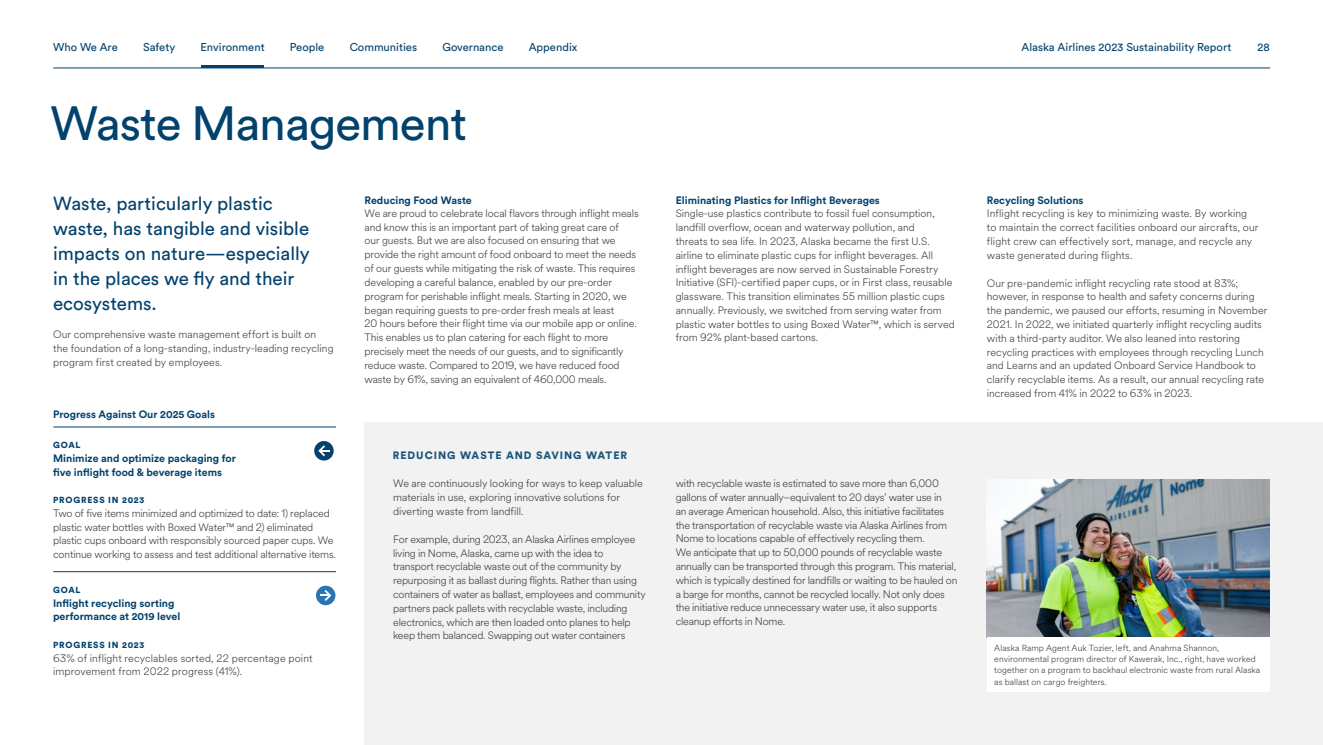
<style>
.page{position:relative;width:1323px;height:745px;background:#fff}
.page>*{position:absolute;margin:0;border:0;box-sizing:border-box;transform-origin:0 0}
.t1{font:47.5px "Circular Std";letter-spacing:-.02em;color:#02426d}
.t2{font:18.75px/25px "Circular Std";color:#02426d}
.t3{font:11.25px "Circular Std";color:#02426d}
.t4{font:300 10.62px/13.8px "Circular Spotify Text";letter-spacing:-.01em;color:#3c3c3b}
.t5{font:300 10.62px/13.8px "Circular Spotify Text";letter-spacing:.01em;color:#3c3c3b}
.t6{font:700 10.62px/13.8px "Circular Std";color:#02426d}
.t7{font:900 10.62px "Circular Std";letter-spacing:.09em;color:#1b557c}
.t8{font:300 8.75px/11.2px "Circular Spotify Text";letter-spacing:.01em;color:#3c3c3b}
.t9{font:900 8.75px "Circular Std";letter-spacing:.09em;color:#02426d}
.s1{font-family:"AS Circular"}
</style>
<div class="page">
<hr style="left:53px;top:571px;width:283px;height:1px;background:#02426d">
<div style="left:316px;top:585px;width:19px;height:19px;background:#2875b5;border-radius:50%"></div>
<svg style="left:320px;top:590px;width:11px;height:10px"></svg>
<hr style="left:53px;top:426px;width:283px;height:1px;background:#02426d">
<div style="left:314px;top:441px;width:20px;height:19px;background:#02426d;border-radius:50%"></div>
<svg style="left:318px;top:445px;width:12px;height:11px"></svg>
<div style="left:364px;top:422px;width:959px;height:322px;background:#f2f2f2"></div>
<img style="left:987px;top:479px;width:283px;height:157px">
<div style="left:987px;top:636px;width:283px;height:55px;background:#fff"></div>
<hr style="left:53px;top:68px;width:1217px;height:1px;background:#02426d">
<hr style="left:201px;top:65px;width:63px;height:3px;background:#02426d">
<p class="t3" style="left:53px;top:40px;width:66px">Who We Are</p>
<p class="t3" style="left:143px;top:40px;width:34px">Safety</p>
<p class="t3" style="left:201px;top:40px;width:66px">Environment</p>
<p class="t3" style="left:290px;top:40px;width:36px">People</p>
<p class="t3" style="left:350px;top:40px;width:69px">Communities</p>
<p class="t3" style="left:442px;top:40px;width:63px">Governance</p>
<p class="t3" style="left:529px;top:40px;width:50px">Appendix</p>
<p class="t3" style="left:1021px;top:40px;width:211px">Alaska Airlines 2023 Sustainability Report</p>
<p class="t3" style="left:1257px;top:40px;width:14px">28</p>
<h1 class="t1" style="left:50px;top:94px;width:418px">Waste Management</h1>
<h2 class="t2" style="left:53px;top:191px;width:258px">Waste, particularly plastic waste, has tangible and visible impacts on nature—especially in the places we fly and their ecosystems.</h2>
<p class="t4" style="left:53px;top:328px;width:282px">Our comprehensive waste management effort is built on the foundation of a long-standing, industry-leading recycling program first created by employees.</p>
<p class="t6" style="left:53px;top:407px;width:163px">Progress Against Our 2025 Goals</p>
<p class="t9" style="left:53px;top:439px;width:29px">GOAL</p>
<p class="t6" style="left:53px;top:451px;width:184px">Minimize and optimize packaging for five inflight food &amp; beverage items</p>
<p class="t9" style="left:53px;top:494px;width:93px">PROGRESS IN 2023</p>
<p class="t4" style="left:53px;top:506px;width:284px">Two of five items minimized and optimized to date: 1) replaced plastic water bottles with Boxed Water™ and 2) eliminated plastic cups onboard with responsibly sourced paper cups. We continue working to assess and test additional alternative items.</p>
<p class="t9" style="left:53px;top:583px;width:29px">GOAL</p>
<p class="t6" style="left:53px;top:595px;width:129px">Inflight recycling sorting performance at 2019 level</p>
<p class="t9" style="left:53px;top:638px;width:93px">PROGRESS IN 2023</p>
<p class="t5" style="left:53px;top:650px;width:261px">63% of inflight recyclables sorted, 22 percentage point improvement from 2022 progress (41%).</p>
<p class="t6" style="left:365px;top:193px;width:109px">Reducing Food Waste</p>
<p class="t4" style="left:365px;top:206px;width:276px">We are proud to celebrate local flavors through inflight meals and know this is an important part of taking great care of<br>our guests. But we are also focused on ensuring that we provide the right amount of food onboard to meet the needs of our guests while mitigating the risk of waste. This requires developing a careful balance, enabled by our pre-order program for perishable inflight meals. Starting in 2020, we began requiring guests to pre-order fresh meals at least<br>20 hours before their flight time via our mobile app or online.<br>This enables us to plan catering for each flight to more precisely meet the needs of our guests, and to significantly reduce waste. <span class="s1">Compared to</span> 2019, we have reduced food waste by 61%, saving an equivalent of 460,000 meals.</p>
<p class="t7" style="left:393px;top:448px;width:236px">REDUCING WASTE AND SAVING WATER</p>
<p class="t4" style="left:393px;top:476px;width:251px">We are continuously looking for ways to keep valuable materials in use, exploring innovative solutions for diverting waste from landfill.</p>
<p class="t4" style="left:393px;top:532px;width:254px">For example, during 2023, an Alaska Airlines employee living in Nome, Alaska, came up with the idea to transport recyclable waste out of the community by repurposing it as ballast during flights. Rather than using containers of water as ballast, employees and community partners pack pallets with recyclable waste, including electronics, which are then loaded onto planes to help keep them balanced. Swapping out water containers</p>
<p class="t6" style="left:676px;top:193px;width:206px">Eliminating Plastics for Inflight Beverages</p>
<p class="t4" style="left:676px;top:207px;width:281px">Single-use plastics contribute to fossil fuel consumption, landfill overflow, ocean and waterway pollution, and<br>threats to sea life. In 2023, Alaska became the first U.S. airline to eliminate plastic cups for inflight beverages. All inflight beverages are now served in Sustainable Forestry Initiative (SFI)-certified paper cups, or in First class, reusable glassware. This transition eliminates 55 million plastic cups annually. Previously, we switched from serving water from plastic water bottles to using Boxed Water™, which is served from 92% plant-based cartons.</p>
<p class="t4" style="left:676px;top:476px;width:283px">with recyclable waste is estimated to save more than 6,000 gallons of water annually–equivalent to 20 days’ water use in<br>an average American household. Also, this initiative facilitates the transportation of recyclable waste via Alaska Airlines from Nome to locations capable of effectively recycling them.<br>We anticipate that up to 50,000 pounds of recyclable waste annually can be transported through this program. This material, which is typically destined for landfills or waiting to be hauled on a barge for months, cannot be recycled locally. Not only does the initiative reduce unnecessary water use, it also supports cleanup efforts in Nome.</p>
<p class="t6" style="left:987px;top:193px;width:98px">Recycling Solutions</p>
<p class="t5" style="left:987px;top:207px;width:273px">Inflight recycling is key to minimizing waste. By working to maintain the correct facilities onboard our aircrafts, our flight crew can effectively sort, manage, and recycle any waste generated during flights.</p>
<p class="t4" style="left:987px;top:276px;width:282px">Our pre-pandemic inflight recycling rate stood at 83%; however, in response to health and safety concerns during the pandemic, we paused our efforts, resuming in November 2021. In 2022, we initiated quarterly inflight recycling audits with a third-party auditor. We also leaned into restoring recycling practices with employees through recycling Lunch and Learns and an updated Onboard Service Handbook to clarify recyclable items. As a result, our annual recycling rate increased from 41% in 2022 to 63% in 2023.</p>
<p class="t8" style="left:994px;top:642px;width:268px">Alaska Ramp Agent Auk Tozier, left, and Anahma Shannon, environmental program director of Kawerak, Inc., right, have worked together on a program to backhaul electronic waste from rural Alaska as ballast on cargo freighters.</p>
</div>
